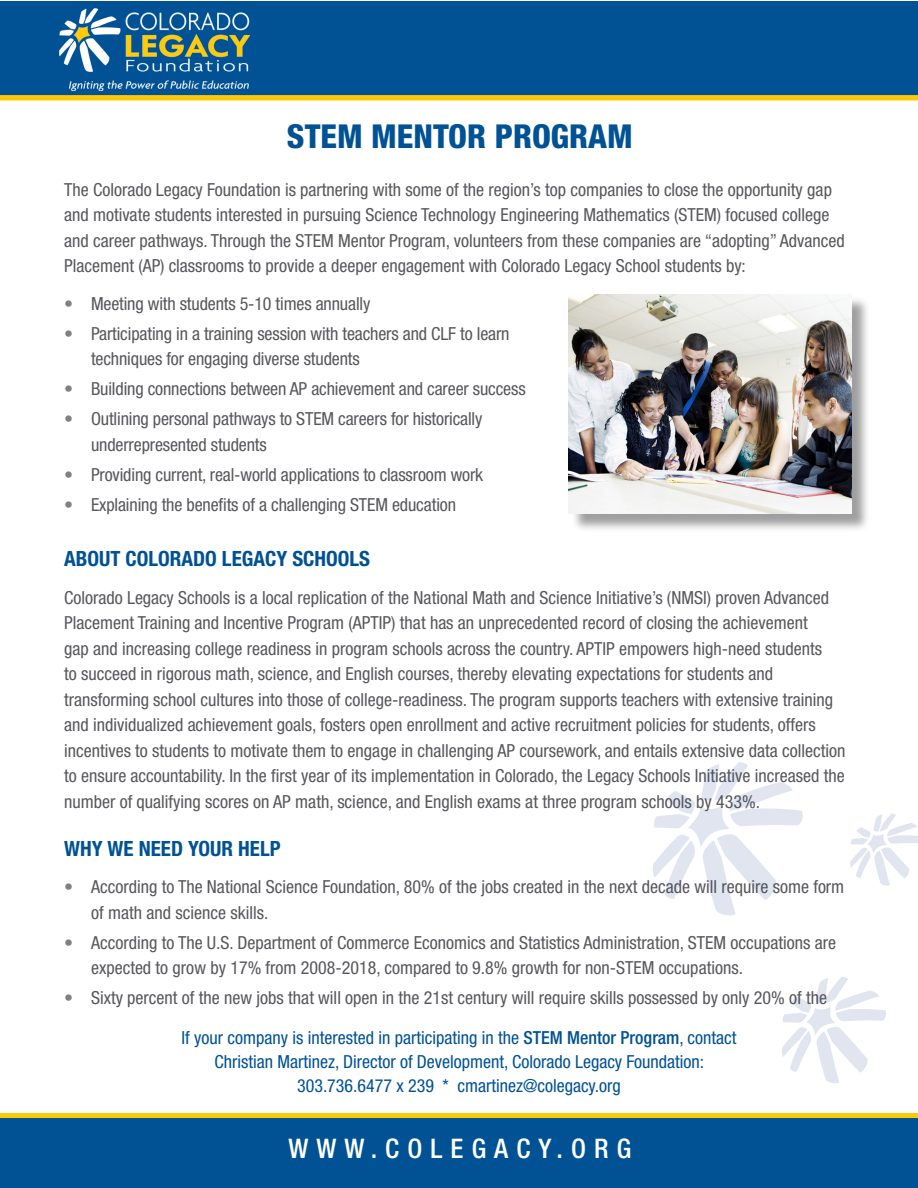
<style>
.page{position:relative;width:918px;height:1188px;background:#fff}
.page>*{position:absolute;margin:0;border:0;box-sizing:border-box;transform-origin:0 0}
.Cover_Case_Study{font:800 condensed 33px "Helvetica Neue LT Std";color:#005294}
.Blue_Chart_Copy_head{font:500 condensed 27px "Helvetica Neue LT Std";letter-spacing:.3em;color:#fff}
.body_copy{font:700 condensed 21px "Helvetica Neue LT Std";color:#005294}
.body_copy-2{font:condensed 18px/25.5px "Helvetica Neue LT Std";color:#58575c}
.Blue_Subheads{font:condensed 18px/24px "Helvetica Neue LT Std";color:#005294;text-align:center}
.s1{color:#808082}
.s2{font-weight:500}
</style>
<div class="page">
<div style="left:0;top:1113px;width:918px;height:5px;background:#ffca05"></div>
<div style="left:1px;top:1119px;width:917px;height:69px;background:#005294"></div>
<div style="left:0;top:2px;width:918px;height:96px;background:#005294"></div>
<img style="left:59px;top:9px;width:191px;height:82px">
<div style="left:571px;top:297px;width:299px;height:236px;background:#808082;opacity:.75"></div>
<img style="left:569px;top:294px;width:282px;height:220px">
<svg style="left:850px;top:814px;width:68px;height:72px"></svg>
<svg style="left:653px;top:762px;width:150px;height:153px"></svg>
<svg style="left:782px;top:977px;width:104px;height:106px"></svg>
<svg style="left:0;top:95px;width:918px;height:5px"></svg>
<p class="Cover_Case_Study" style="left:287px;top:116px;width:347px">STEM MENTOR PROGRAM</p>
<p class="body_copy-2" style="left:64px;top:177px;width:782px">The Colorado Legacy Foundation is partnering with some of the region’s top companies to close the opportunity gap and motivate students interested in pursuing Science Technology Engineering Mathematics (STEM) focused college and career pathways. Through the STEM Mentor Program, volunteers from these companies are “adopting” Advanced Placement (AP) classrooms to provide a deeper engagement with Colorado Legacy School students by:</p>
<p class="body_copy-2" style="left:64px;top:291px;width:308px"><span class="s1">•</span> Meeting with students 5-10 times annually</p>
<p class="body_copy-2" style="left:91px;top:321px;width:420px;text-indent:-27px"><span class="s1">•</span> Participating in a training session with teachers and CLF to learn techniques for engaging diverse students</p>
<p class="body_copy-2" style="left:64px;top:376px;width:463px"><span class="s1">•</span> Building connections between AP achievement and career success</p>
<p class="body_copy-2" style="left:91px;top:406px;width:393px;text-indent:-27px"><span class="s1">•</span> Outlining personal pathways to STEM careers for historically underrepresented students</p>
<p class="body_copy-2" style="left:64px;top:462px;width:421px"><span class="s1">•</span> Providing current, real-world applications to classroom work</p>
<p class="body_copy-2" style="left:64px;top:492px;width:394px"><span class="s1">•</span> Explaining the benefits of a challenging STEM education</p>
<p class="body_copy" style="left:64px;top:546px;width:308px">ABOUT COLORADO LEGACY SCHOOLS</p>
<p class="body_copy-2" style="left:64px;top:585px;width:783px">Colorado Legacy Schools is a local replication of the National Math and Science Initiative’s (NMSI) proven Advanced Placement Training and Incentive Program (APTIP) that has an unprecedented record of closing the achievement<br>gap and increasing college readiness in program schools across the country. APTIP empowers high-need students<br>to succeed in rigorous math, science, and English courses, thereby elevating expectations for students and transforming school cultures into those of college-readiness. The program supports teachers with extensive training and individualized achievement goals, fosters open enrollment and active recruitment policies for students, offers incentives to students to motivate them to engage in challenging AP coursework, and entails extensive data collection to ensure accountability. In the first year of its implementation in Colorado, the Legacy Schools Initiative increased the number of qualifying scores on AP math, science, and English exams at three program schools by 433%.</p>
<p class="body_copy" style="left:64px;top:836px;width:218px">WHY WE NEED YOUR HELP</p>
<p class="body_copy-2" style="left:91px;top:874px;width:755px;text-indent:-27px"><span class="s1">•</span> According to The National Science Foundation, 80% of the jobs created in the next decade will require some form of math and science skills.</p>
<p class="body_copy-2" style="left:91px;top:930px;width:747px;text-indent:-27px"><span class="s1">•</span> According to The U.S. Department of Commerce Economics and Statistics Administration, STEM occupations are expected to grow by 17% from 2008-2018, compared to 9.8% growth for non-STEM occupations.</p>
<p class="body_copy-2" style="left:64px;top:985px;width:765px"><span class="s1">•</span> Sixty percent of the new jobs that will open in the 21st century will require skills possessed by only 20% of the</p>
<p class="Blue_Subheads" style="left:182px;top:1026px;width:557px">If your company is interested in participating in the <span class="s2">STEM Mentor Program</span>, contact<br>Christian Martinez, Director of Development, Colorado Legacy Foundation:</p>
<p class="Blue_Subheads" style="left:297px;top:1074px;width:325px">303.736.6477 x 239 * cmartinez@colegacy.org</p>
<p class="Blue_Chart_Copy_head" style="left:288px;top:1132px;width:345px">WWW.COLEGACY.ORG</p>
</div>
